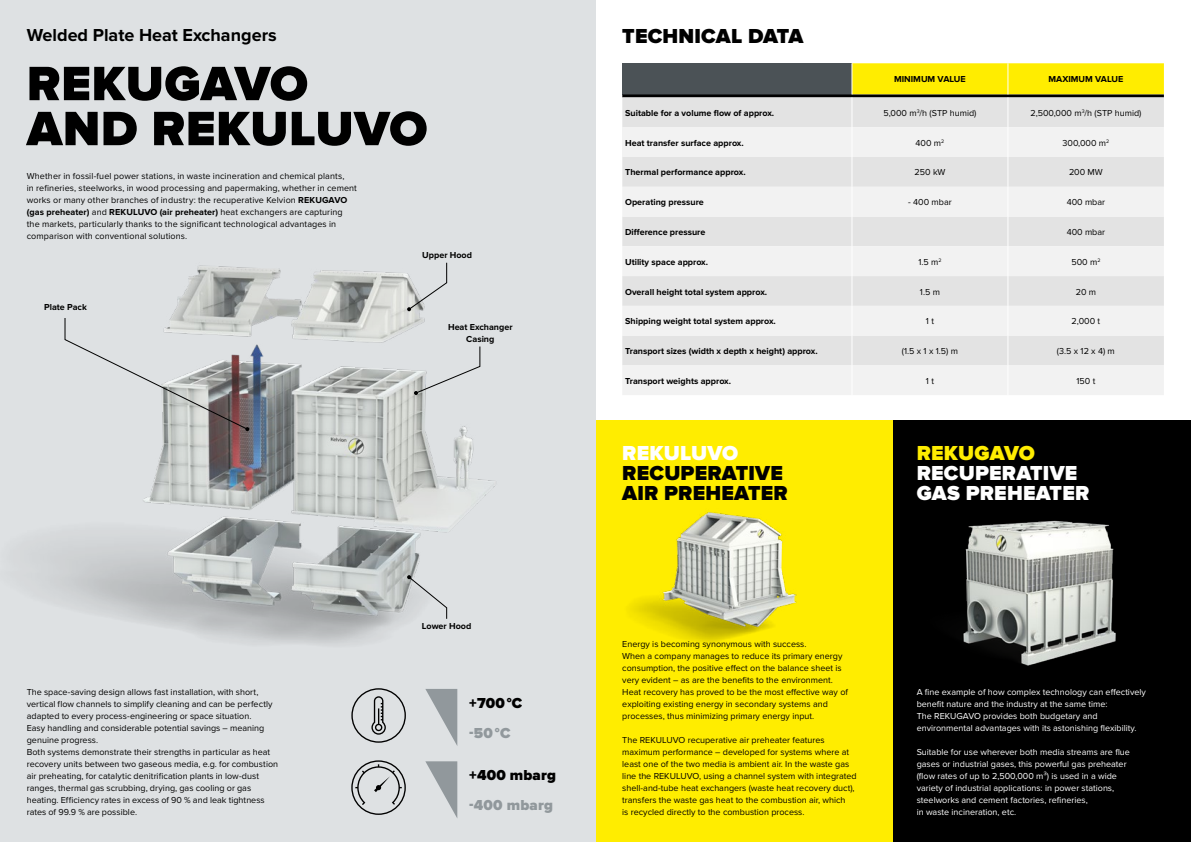
<style>
.page{position:relative;width:1191px;height:842px;background:#fff}
.page>*{position:absolute;margin:0;border:0;box-sizing:border-box;transform-origin:0 0}
.t1{font:900 50px/45px "Proxima Nova";letter-spacing:.01em;color:#000}
.t2{font:900 21px/20px "Proxima Nova";letter-spacing:.01em;color:#000}
.t3{font:900 21px/20px "Proxima Nova";letter-spacing:.01em;color:#fff}
.t4{font:900 21px "Proxima Nova";letter-spacing:.01em;color:#ffed00}
.t5{font:700 18px "Proxima Nova";color:#000}
.t6{font:900 15px "Proxima Nova";letter-spacing:.01em;color:#000}
.t7{font:900 15px "Proxima Nova";letter-spacing:.01em;color:#91989c}
.t8{font:9px/12px "Proxima Nova";color:#000}
.t9{font:9px/12px "Proxima Nova";color:#fff}
.t10{font:700 9px/12px "Proxima Nova";color:#000;text-align:center}
.s1{font-weight:700}
</style>
<div class="page">
<div style="left:595px;top:420px;width:298px;height:422px;background:#ffed00"></div>
<div style="left:893px;top:420px;width:298px;height:422px;background:#000"></div>
<div style="left:0;top:0;width:595px;height:842px;background:#dee1e3"></div>
<svg style="left:351px;top:688px;width:55px;height:55px"></svg>
<svg style="left:351px;top:760px;width:55px;height:55px"></svg>
<svg style="left:425px;top:761px;width:32px;height:57px"></svg>
<svg style="left:425px;top:689px;width:32px;height:56px"></svg>
<img style="left:30px;top:265px;width:465px;height:379px">
<img style="left:963px;top:520px;width:153px;height:146px">
<img style="left:595px;top:479px;width:202px;height:198px">
<svg style="left:622px;top:63px;width:541px;height:34px;background:#a59e24"></svg>
<div style="left:622px;top:97px;width:541px;height:30px;background:#e3e3e3"></div>
<svg style="left:622px;top:127px;width:541px;height:268px;fill:#f2f2f2"></svg>
<hr style="left:851px;top:63px;width:1px;height:31px;background:#fff">
<hr style="left:1007px;top:63px;width:1px;height:31px;background:#fff">
<hr style="left:851px;top:97px;width:1px;height:30px;background:#fff">
<hr style="left:1007px;top:97px;width:1px;height:30px;background:#fff">
<hr style="left:851px;top:127px;width:1px;height:30px;background:#fff">
<hr style="left:1007px;top:127px;width:1px;height:30px;background:#fff">
<hr style="left:851px;top:157px;width:1px;height:30px;background:#fff">
<hr style="left:1007px;top:157px;width:1px;height:30px;background:#fff">
<hr style="left:851px;top:187px;width:1px;height:30px;background:#fff">
<hr style="left:1007px;top:187px;width:1px;height:30px;background:#fff">
<svg style="left:851px;top:217px;width:1px;height:29px"></svg>
<svg style="left:1007px;top:217px;width:1px;height:29px"></svg>
<hr style="left:851px;top:246px;width:1px;height:30px;background:#fff">
<hr style="left:1007px;top:246px;width:1px;height:30px;background:#fff">
<hr style="left:851px;top:276px;width:1px;height:30px;background:#fff">
<hr style="left:1007px;top:276px;width:1px;height:30px;background:#fff">
<hr style="left:851px;top:306px;width:1px;height:30px;background:#fff">
<hr style="left:1007px;top:306px;width:1px;height:30px;background:#fff">
<svg style="left:851px;top:336px;width:1px;height:29px"></svg>
<svg style="left:1007px;top:336px;width:1px;height:29px"></svg>
<hr style="left:851px;top:365px;width:1px;height:30px;background:#fff">
<hr style="left:1007px;top:365px;width:1px;height:30px;background:#fff">
<svg style="left:64px;top:317px;width:185px;height:114px"></svg>
<svg style="left:407px;top:575px;width:41px;height:45px"></svg>
<svg style="left:407px;top:262px;width:41px;height:49px"></svg>
<svg style="left:414px;top:345px;width:67px;height:50px"></svg>
<h3 class="t5" style="left:27px;top:25px;width:251px">Welded Plate Heat Exchangers</h3>
<h1 class="t1" style="left:27px;top:63px;width:402px">REKUGAVO<br>AND REKULUVO</h1>
<p class="t8" style="left:27px;top:170px;width:332px">Whether in fossil-fuel power stations, in waste incineration and chemical plants,<br>in refineries, steelworks, in wood processing and papermaking, whether in cement works or many other branches of industry: the recuperative Kelvion <span class="s1">REKUGAVO (gas preheater)</span> and <span class="s1">REKULUVO (air preheater)</span> heat exchangers are capturing the markets, particularly thanks to the significant technological advantages in comparison with conventional solutions.</p>
<p class="t10" style="left:44px;top:301px;width:44px">Plate Pack</p>
<p class="t10" style="left:422px;top:250px;width:51px">Upper Hood</p>
<p class="t10" style="left:448px;top:321px;width:66px">Heat Exchanger<br>Casing</p>
<p class="t10" style="left:422px;top:620px;width:51px">Lower Hood</p>
<p class="t8" style="left:27px;top:686px;width:253px">The space-saving design allows fast installation, with short, vertical flow channels to simplify cleaning and can be perfectly adapted to every process-engineering or space situation.<br>Easy handling and considerable potential savings – meaning genuine progress.<br>Both systems demonstrate their strengths in particular as heat recovery units between two gaseous media, e.g. for combustion air preheating, for catalytic denitrification plants in low-dust ranges, thermal gas scrubbing, drying, gas cooling or gas heating. Efficiency rates in excess of 90 % and leak tightness rates of 99.9 % are possible.</p>
<h3 class="t6" style="left:469px;top:695px;width:55px">+700 °C</h3>
<h3 class="t7" style="left:469px;top:725px;width:43px">-50 °C</h3>
<h3 class="t6" style="left:469px;top:767px;width:88px">+400 mbarg</h3>
<h3 class="t7" style="left:469px;top:797px;width:85px">-400 mbarg</h3>
<h2 class="t2" style="left:622px;top:27px;width:182px">TECHNICAL DATA</h2>
<p class="t10" style="left:894px;top:74px;width:73px">MINIMUM VALUE</p>
<p class="t10" style="left:1048px;top:74px;width:76px">MAXIMUM VALUE</p>
<p class="t10" style="left:625px;top:107px;width:151px">Suitable for a volume flow of approx.</p>
<p class="t8" style="left:883px;top:107px;width:94px">5,000 m<sup>3</sup>/h (STP humid)</p>
<p class="t8" style="left:1030px;top:107px;width:113px">2,500,000 m<sup>3</sup>/h (STP humid)</p>
<p class="t10" style="left:625px;top:137px;width:120px">Heat transfer surface approx.</p>
<p class="t8" style="left:915px;top:137px;width:30px">400 m<sup>2</sup></p>
<p class="t8" style="left:1062px;top:137px;width:48px">300,000 m<sup>2</sup></p>
<p class="t10" style="left:625px;top:167px;width:122px">Thermal performance approx.</p>
<p class="t8" style="left:914px;top:167px;width:32px">250 kW</p>
<p class="t8" style="left:1069px;top:167px;width:35px">200 MW</p>
<p class="t10" style="left:625px;top:196px;width:80px">Operating pressure</p>
<p class="t8" style="left:908px;top:196px;width:45px">- 400 mbar</p>
<p class="t8" style="left:1066px;top:196px;width:40px">400 mbar</p>
<p class="t10" style="left:625px;top:226px;width:82px">Difference pressure</p>
<p class="t8" style="left:1066px;top:226px;width:40px">400 mbar</p>
<p class="t10" style="left:625px;top:256px;width:84px">Utility space approx.</p>
<p class="t8" style="left:918px;top:256px;width:25px">1.5 m<sup>2</sup></p>
<p class="t8" style="left:1071px;top:256px;width:30px">500 m<sup>2</sup></p>
<p class="t10" style="left:625px;top:286px;width:144px">Overall height total system approx.</p>
<p class="t8" style="left:920px;top:286px;width:22px">1.5 m</p>
<p class="t8" style="left:1075px;top:286px;width:22px">20 m</p>
<p class="t10" style="left:625px;top:315px;width:152px">Shipping weight total system approx.</p>
<p class="t8" style="left:926px;top:315px;width:10px">1 t</p>
<p class="t8" style="left:1071px;top:315px;width:30px">2,000 t</p>
<p class="t10" style="left:625px;top:345px;width:194px">Transport sizes (width x depth x height) approx.</p>
<p class="t8" style="left:902px;top:345px;width:58px">(1.5 x 1 x 1.5) m</p>
<p class="t8" style="left:1057px;top:345px;width:59px">(3.5 x 12 x 4) m</p>
<p class="t10" style="left:625px;top:375px;width:107px">Transport weights approx.</p>
<p class="t8" style="left:926px;top:375px;width:10px">1 t</p>
<p class="t8" style="left:1076px;top:375px;width:20px">150 t</p>
<h2 class="t3" style="left:622px;top:443px;width:117px">REKULUVO</h2>
<h2 class="t2" style="left:622px;top:463px;width:167px">RECUPERATIVE<br>AIR PREHEATER</h2>
<p class="t8" style="left:622px;top:638px;width:227px">Energy is becoming synonymous with success.<br>When a company manages to reduce its primary energy consumption, the positive effect on the balance sheet is very evident – as are the benefits to the environment.<br>Heat recovery has proved to be the most effective way of exploiting existing energy in secondary systems and processes, thus minimizing primary energy input.</p>
<p class="t8" style="left:622px;top:734px;width:236px">The REKULUVO recuperative air preheater features maximum performance – developed for systems where at least one of the two media is ambient air. In the waste gas line the REKULUVO, using a channel system with integrated shell-and-tube heat exchangers (waste heat recovery duct), transfers the waste gas heat to the combustion air, which<br>is recycled directly to the combustion process.</p>
<h2 class="t4" style="left:916px;top:441px;width:120px">REKUGAVO</h2>
<h2 class="t3" style="left:916px;top:463px;width:174px">RECUPERATIVE<br>GAS PREHEATER</h2>
<p class="t9" style="left:916px;top:686px;width:231px">A fine example of how complex technology can effectively benefit nature and the industry at the same time:<br>The REKUGAVO provides both budgetary and environmental advantages with its astonishing flexibility.</p>
<p class="t9" style="left:916px;top:746px;width:215px">Suitable for use wherever both media streams are flue gases or industrial gases, this powerful gas preheater (flow rates of up to 2,500,000 m³) is used in a wide variety of industrial applications: in power stations, steelworks and cement factories, refineries,<br>in waste incineration, etc.</p>
</div>
